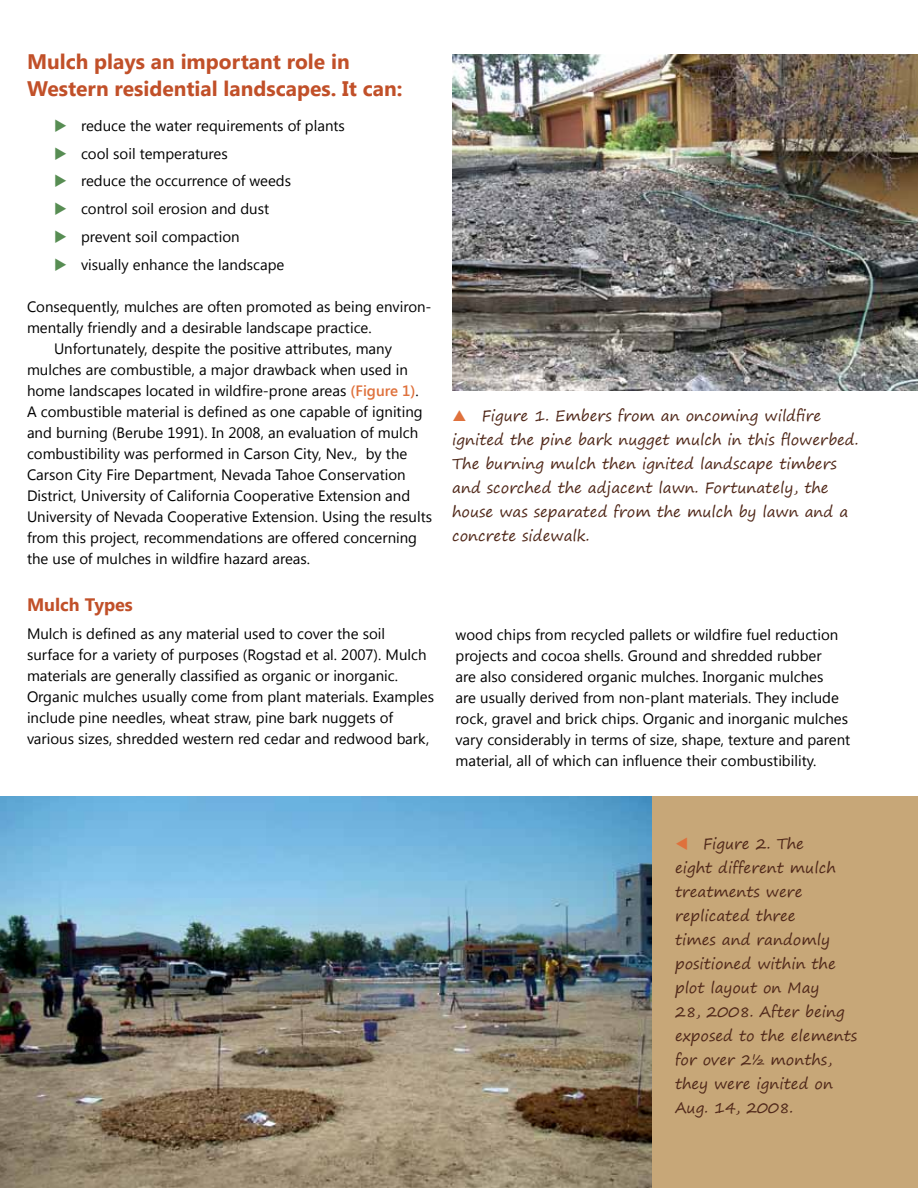
<style>
.page{position:relative;width:918px;height:1188px;background:#fff}
.page>*{position:absolute;margin:0;border:0;box-sizing:border-box;transform-origin:0 0}
.t1{font:700 21px/27px "Segoe UI";color:#c15029}
.t2{font:700 18px "Segoe UI";color:#c15029}
.t3{font:15px/21px "Segoe UI";color:#000}
.t4{font:15px/24px "Segoe Print";color:#51291a}
.s1{color:#578d53}
.s2{font-weight:600;color:#df713c}
.s3{color:#df713c}
</style>
<div class="page">
<div style="left:651px;top:796px;width:267px;height:392px;background:#c7a778"></div>
<img style="left:452px;top:54px;width:466px;height:337px">
<img style="left:0;top:796px;width:651px;height:392px">
<h1 class="t1" style="left:27px;top:47px;width:377px">Mulch plays an important role in<br>Western residential landscapes. It can:</h1>
<p class="t3" style="left:54px;top:114px;width:293px"><span class="s1">◆</span> reduce the water requirements of plants</p>
<p class="t3" style="left:54px;top:142px;width:175px"><span class="s1">◆</span> cool soil temperatures</p>
<p class="t3" style="left:54px;top:170px;width:239px"><span class="s1">◆</span> reduce the occurrence of weeds</p>
<p class="t3" style="left:54px;top:198px;width:217px"><span class="s1">◆</span> control soil erosion and dust</p>
<p class="t3" style="left:54px;top:225px;width:187px"><span class="s1">◆</span> prevent soil compaction</p>
<p class="t3" style="left:54px;top:253px;width:232px"><span class="s1">◆</span> visually enhance the landscape</p>
<p class="t3" style="left:27px;top:295px;width:406px">Consequently, mulches are often promoted as being environ-</p>
<p class="t3" style="left:27px;top:316px;width:346px">mentally friendly and a desirable landscape practice.</p>
<p class="t3" style="left:54px;top:337px;width:340px">Unfortunately, despite the positive attributes, many</p>
<p class="t3" style="left:27px;top:358px;width:382px">mulches are combustible, a major drawback when used in</p>
<p class="t3" style="left:27px;top:379px;width:393px">home landscapes located in wildfire-prone areas <span class="s2">(Figure 1)</span>.</p>
<p class="t3" style="left:27px;top:400px;width:397px">A combustible material is defined as one capable of igniting</p>
<p class="t3" style="left:27px;top:421px;width:393px">and burning (Berube 1991). In 2008, an evaluation of mulch</p>
<p class="t3" style="left:27px;top:442px;width:382px">combustibility was performed in Carson City, Nev., by the</p>
<p class="t3" style="left:27px;top:463px;width:380px">Carson City Fire Department, Nevada Tahoe Conservation</p>
<p class="t3" style="left:27px;top:484px;width:385px">District, University of California Cooperative Extension and</p>
<p class="t3" style="left:27px;top:505px;width:407px">University of Nevada Cooperative Extension. Using the results</p>
<p class="t3" style="left:27px;top:526px;width:392px">from this project, recommendations are offered concerning</p>
<p class="t3" style="left:27px;top:547px;width:285px">the use of mulches in wildfire hazard areas.</p>
<p class="t2" style="left:27px;top:592px;width:107px">Mulch Types</p>
<p class="t3" style="left:27px;top:622px;width:409px">Mulch is defined as any material used to cover the soil surface for a variety of purposes (Rogstad et al. 2007). Mulch materials are generally classified as organic or inorganic.<br>Organic mulches usually come from plant materials. Examples include pine needles, wheat straw, pine bark nuggets of various sizes, shredded western red cedar and redwood bark,</p>
<p class="t4" style="left:452px;top:403px;width:408px;text-indent:30px">Figure 1. Embers from an oncoming wildfire ignited the pine bark nugget mulch in this flowerbed.<br>The burning mulch then ignited landscape timbers and scorched the adjacent lawn. Fortunately, the house was separated from the mulch by lawn and a concrete sidewalk.</p>
<p class="t3" style="left:456px;top:623px;width:396px">wood chips from recycled pallets or wildfire fuel reduction projects and cocoa shells. Ground and shredded rubber<br>are also considered organic mulches. Inorganic mulches<br>are usually derived from non-plant materials. They include rock, gravel and brick chips. Organic and inorganic mulches vary considerably in terms of size, shape, texture and parent material, all of which can influence their combustibility.</p>
<p class="t4" style="left:675px;top:832px;width:184px"><span class="s3">▼</span> Figure 2. The<br>eight different mulch treatments were replicated three<br>times and randomly positioned within the plot layout on May<br>28, 2008. After being exposed to the elements for over 2½ months, they were ignited on<br>Aug. 14, 2008.</p>
</div>
